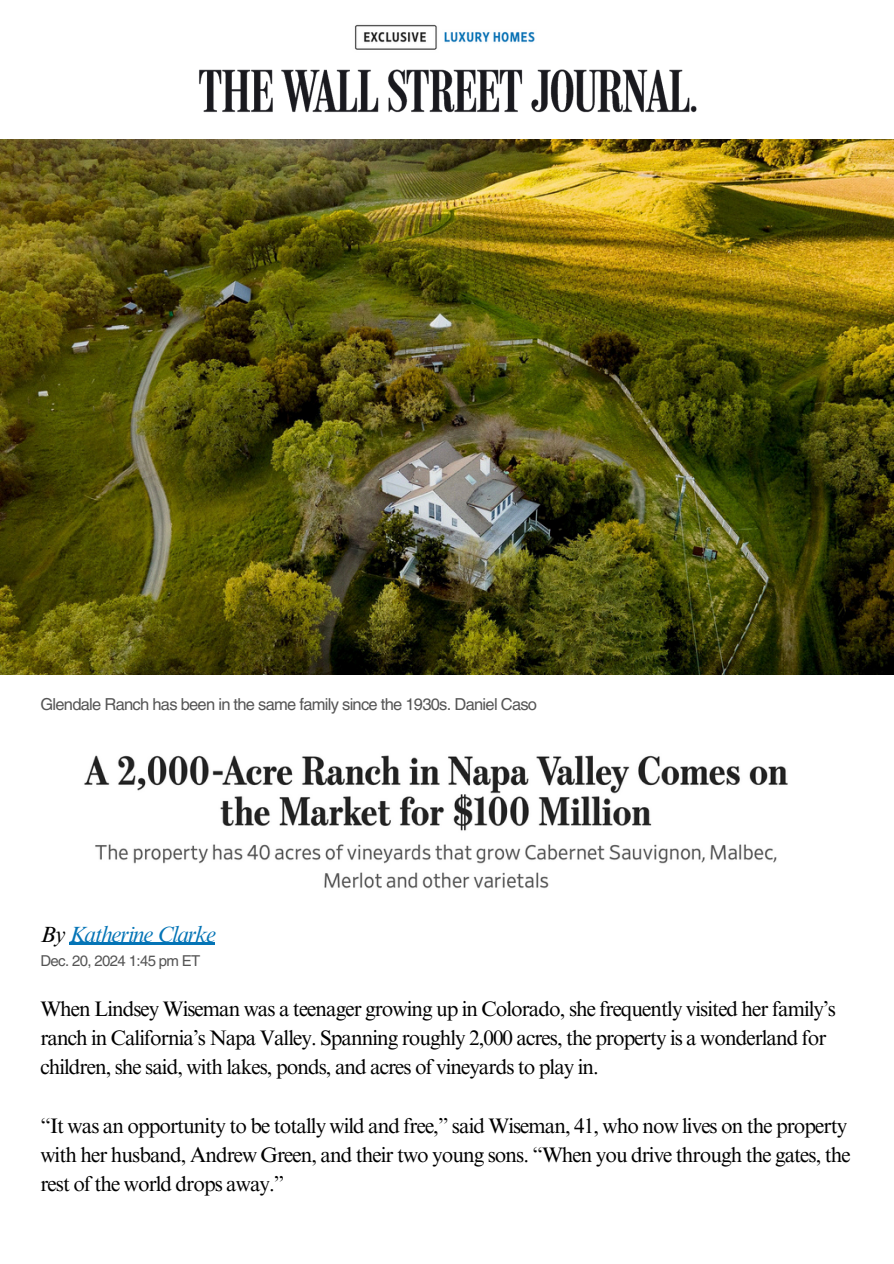
<style>
.page{position:relative;width:894px;height:1264px;background:#fff}
.page>*{position:absolute;margin:0;border:0;box-sizing:border-box;transform-origin:0 0}
.t1{font:italic 22.5px "Times NRMT Pro";letter-spacing:-.045em;color:#0474b6}
.t2{font:21px/29.2px "Times NRMT Pro";letter-spacing:-.045em;color:#000}
.t3{font:16.5px "Helvetica LT Pro";letter-spacing:-.045em;color:#555}
.t4{font:15px "Helvetica LT Pro";letter-spacing:-.045em;color:#555}
.s1{color:#000}
</style>
<div class="page">
<img style="left:354px;top:24px;width:181px;height:26px">
<img style="left:84px;top:755px;width:704px;height:134px">
<img style="left:199px;top:69px;width:498px;height:44px">
<img style="left:0;top:139px;width:893px;height:536px">
<hr style="left:69px;top:942px;width:146px;height:2px;background:#0474b6">
<p class="t3" style="left:40px;top:698px;width:498px">Glendale Ranch has been in the same family since the 1930s. Daniel Caso</p>
<p class="t1" style="left:40px;top:925px;width:177px"><span class="s1">By</span> Katherine Clarke</p>
<p class="t4" style="left:40px;top:955px;width:161px">Dec. 20, 2024 1:45 pm ET</p>
<p class="t2" style="left:40px;top:996px;width:796px">When Lindsey Wiseman was a teenager growing up in Colorado, she frequently visited her family’s ranch in California’s Napa Valley. Spanning roughly 2,000 acres, the property is a wonderland for children, she said, with lakes, ponds, and acres of vineyards to play in.</p>
<p class="t2" style="left:40px;top:1113px;width:811px">“It was an opportunity to be totally wild and free,” said Wiseman, 41, who now lives on the property with her husband, Andrew Green, and their two young sons. “When you drive through the gates, the rest of the world drops away.”</p>
</div>
